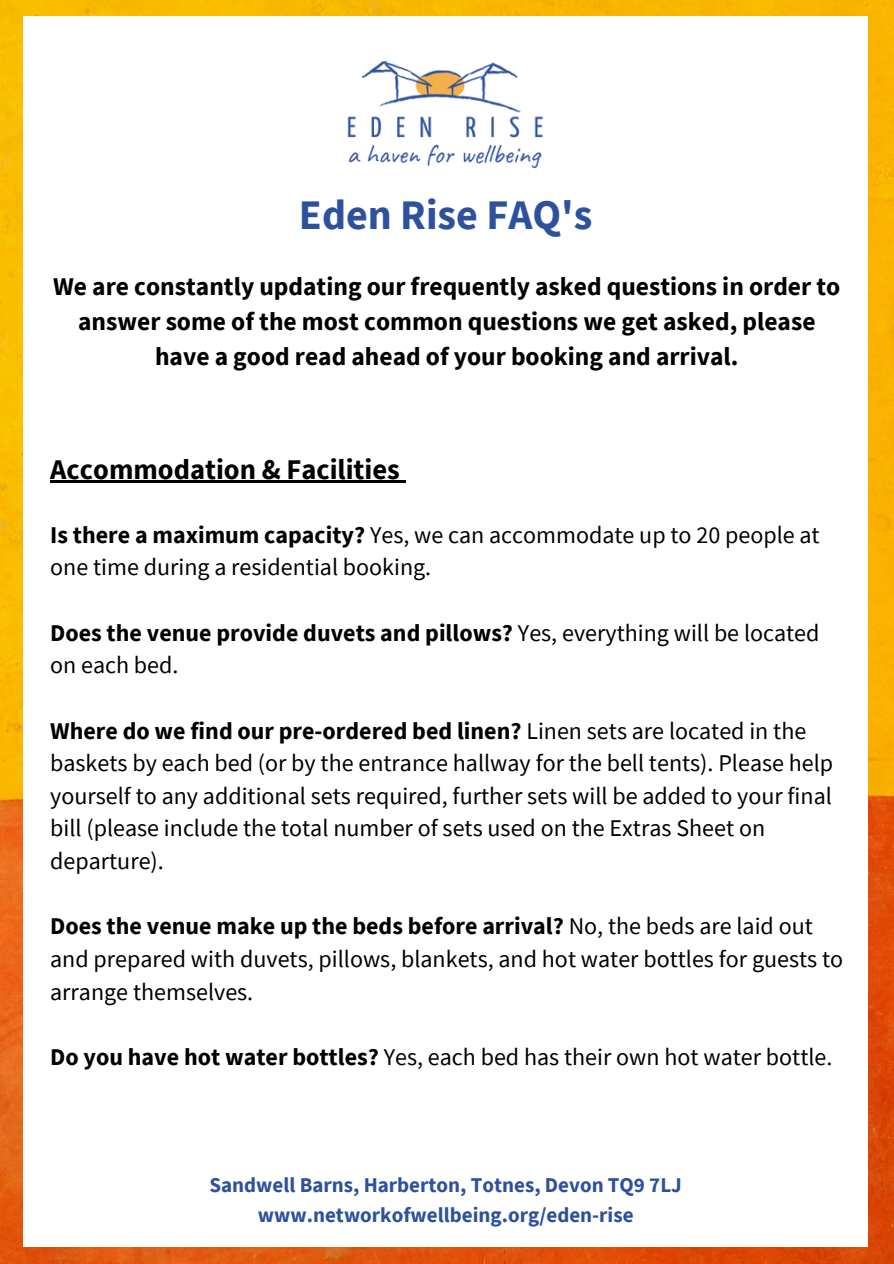
<style>
.page{position:relative;width:894px;height:1264px;background:#fff}
.page>*{position:absolute;margin:0;border:0;box-sizing:border-box;transform-origin:0 0}
.t1{font:700 42px "Source Sans Pro";color:#2e519e}
.t2{font:700 28.5px "Source Sans Pro";color:#000}
.t3{font:700 25.5px/34.8px "Source Sans Pro";color:#000;text-align:center}
.t4{font:24px/32.7px "Source Sans Pro";color:#000}
.t5{font:700 21px "Source Sans Pro";color:#2e519e}
.s1{font-weight:700}
</style>
<div class="page">
<img style="left:0;top:0;width:893px;height:1263px">
<div style="left:23px;top:17px;width:844px;height:1229px;background:#fff"></div>
<hr style="left:50px;top:481px;width:350px;height:2px;background:#000">
<img style="left:347px;top:60px;width:197px;height:109px">
<p class="t1" style="left:299px;top:187px;width:295px">Eden Rise FAQ's</p>
<p class="t3" style="left:53px;top:268px;width:788px">We are constantly updating our frequently asked questions in order to answer some of the most common questions we get asked, please have a good read ahead of your booking and arrival.</p>
<h1 class="t2" style="left:50px;top:450px;width:351px">Accommodation &amp; Facilities</h1>
<h3 class="t4" style="left:50px;top:518px;width:770px"><span class="s1">Is there a maximum capacity?</span> Yes, we can accommodate up to 20 people at one time during a residential booking.</h3>
<h2 class="t4" style="left:50px;top:615px;width:770px"><span class="s1">Does the venue provide duvets and pillows?</span> Yes, everything will be located on each bed.</h2>
<h4 class="t4" style="left:50px;top:713px;width:784px"><span class="s1">Where do we find our pre-ordered bed linen?</span> Linen sets are located in the baskets by each bed (or by the entrance hallway for the bell tents). Please help yourself to any additional sets required, further sets will be added to your final bill (please include the total number of sets used on the Extras Sheet on departure).</h4>
<h4 class="t4" style="left:50px;top:909px;width:794px"><span class="s1">Does the venue make up the beds before arrival?</span> No, the beds are laid out and prepared with duvets, pillows, blankets, and hot water bottles for guests to arrange themselves.</h4>
<h4 class="t4" style="left:50px;top:1040px;width:783px"><span class="s1">Do you have hot water bottles?</span> Yes, each bed has their own hot water bottle.</h4>
<h4 class="t5" style="left:209px;top:1171px;width:474px">Sandwell Barns, Harberton, Totnes, Devon TQ9 7LJ</h4>
<p class="t5" style="left:258px;top:1200px;width:377px">www.networkofwellbeing.org/eden-rise</p>
</div>
